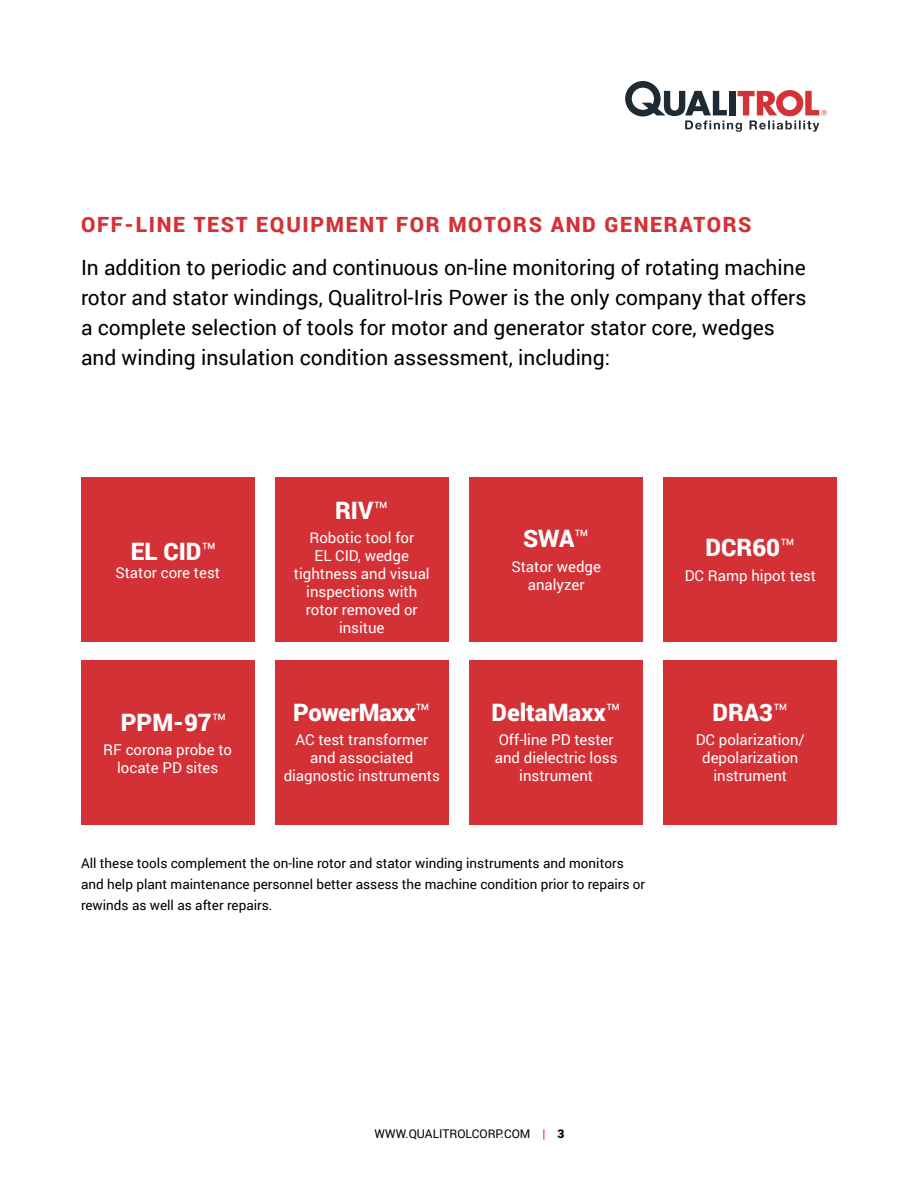
<style>
.page{position:relative;width:918px;height:1188px;background:#fff}
.page>*{position:absolute;margin:0;border:0;box-sizing:border-box;transform-origin:0 0}
.t1{font:900 24px "Roboto";color:#fff}
.t2{font:900 24px "Roboto";letter-spacing:-.02em;color:#fff}
.t3{font:21px/30px "Roboto";color:#000}
.t4{font:900 21px "Roboto";letter-spacing:.08em;color:#d43136}
.t5{font:15px/18px "Roboto";color:#fff;text-align:center}
.t6{font:13.5px/21px "Roboto";color:#000}
.t7{font:12px "Roboto";color:#000}
.s1{font-weight:400}
.s2{font-weight:700;color:#d43136}
.s3{font-weight:900}
</style>
<div class="page">
<svg style="left:625px;top:81px;width:202px;height:51px"></svg>
<div style="left:81px;top:478px;width:173px;height:164px;background:#d43136"></div>
<div style="left:81px;top:660px;width:173px;height:164px;background:#d43136"></div>
<div style="left:470px;top:478px;width:173px;height:164px;background:#d43136"></div>
<div style="left:470px;top:660px;width:173px;height:164px;background:#d43136"></div>
<div style="left:275px;top:478px;width:173px;height:164px;background:#d43136"></div>
<div style="left:275px;top:660px;width:173px;height:164px;background:#d43136"></div>
<div style="left:664px;top:478px;width:173px;height:164px;background:#d43136"></div>
<div style="left:664px;top:660px;width:173px;height:164px;background:#d43136"></div>
<h2 class="t4" style="left:81px;top:210px;width:672px">OFF-LINE TEST EQUIPMENT FOR MOTORS AND GENERATORS</h2>
<p class="t3" style="left:81px;top:252px;width:727px">In addition to periodic and continuous on-line monitoring of rotating machine rotor and stator windings, Qualitrol-Iris Power is the only company that offers a complete selection of tools for motor and generator stator core, wedges and winding insulation condition assessment, including:</p>
<h1 class="t1" style="left:131px;top:534px;width:87px">EL CID<span class="s1">™</span></h1>
<p class="t5" style="left:115px;top:563px;width:106px">Stator core test</p>
<h1 class="t1" style="left:121px;top:705px;width:108px">PPM-97<span class="s1">™</span></h1>
<p class="t5" style="left:103px;top:740px;width:130px">RF corona probe to locate PD sites</p>
<h1 class="t1" style="left:335px;top:493px;width:55px">RIV<span class="s1">™</span></h1>
<p class="t5" style="left:294px;top:528px;width:137px">Robotic tool for<br>EL CID, wedge tightness and visual inspections with rotor removed or insitue</p>
<h1 class="t2" style="left:293px;top:695px;width:139px">PowerMaxx<span class="s1">™</span></h1>
<p class="t5" style="left:284px;top:731px;width:158px">AC test transformer and associated diagnostic instruments</p>
<h1 class="t1" style="left:523px;top:522px;width:68px">SWA<span class="s1">™</span></h1>
<p class="t5" style="left:511px;top:557px;width:91px">Stator wedge analyzer</p>
<h1 class="t1" style="left:491px;top:695px;width:131px">DeltaMaxx<span class="s1">™</span></h1>
<p class="t5" style="left:495px;top:731px;width:124px">Off-line PD tester and dielectric loss instrument</p>
<p class="t6" style="left:81px;top:853px;width:566px">All these tools complement the on-line rotor and stator winding instruments and monitors and help plant maintenance personnel better assess the machine condition prior to repairs or rewinds as well as after repairs.</p>
<h1 class="t1" style="left:705px;top:531px;width:91px">DCR60<span class="s1">™</span></h1>
<p class="t5" style="left:685px;top:566px;width:133px">DC Ramp hipot test</p>
<h1 class="t1" style="left:712px;top:695px;width:77px">DRA3<span class="s1">™</span></h1>
<p class="t5" style="left:696px;top:731px;width:111px">DC polarization/ depolarization instrument</p>
<p class="t7" style="left:375px;top:1125px;width:191px">WWW.QUALITROLCORP.COM <span class="s2">|</span> <span class="s3">3</span></p>
</div>
